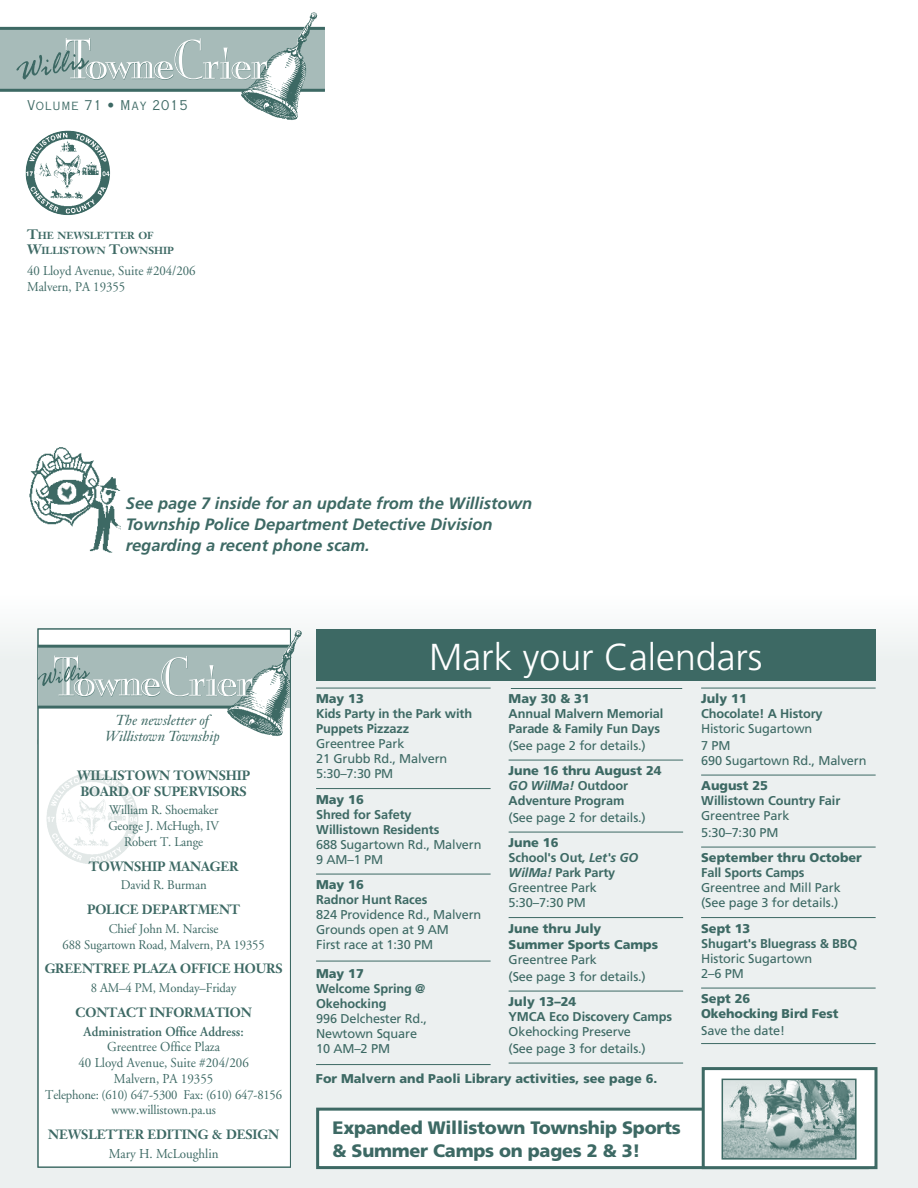
<style>
.page{position:relative;width:918px;height:1188px;background:#fff}
.page>*{position:absolute;margin:0;border:0;box-sizing:border-box;transform-origin:0 0}
.t1{font:58.05px "Burlington Plain";letter-spacing:-.035em;color:#fff}
.t2{font:57.15px "Burlington Plain";letter-spacing:-.035em;color:#fff}
.t3{font:300 37.5px "Frutiger";color:#fff}
.t4{font:900 18px/22.5px "Frutiger";letter-spacing:-.015em;color:#3d6964}
.t5{font:italic 700 16.5px/21px "Frutiger";color:#3d6964}
.t6{font:italic 14.25px/16.2px "Janson Text";letter-spacing:-.005em;color:#3d6964;text-align:center}
.t7{font:13.65px/15.8px "Adobe Garamond";color:#3d6964;text-align:center;scale:.95 1}
.t8{font:600 13.65px "Adobe Garamond";color:#3d6964;scale:.95 1}
.t9{font:13.5px/16.5px "Adobe Garamond";color:#3d6964;scale:.95 1}
.t10{font:13.5px "Copperplate Twenty Nine AB";letter-spacing:.06em;color:#3d6964}
.t11{font:13.35px/15.8px "Adobe Garamond";letter-spacing:-.01em;color:#3d6964;text-align:center;scale:.95 1}
.t12{font:700 13.35px/15.8px "Janson Text";letter-spacing:-.01em;color:#3d6964;scale:.95 1}
.t13{font:12.75px/15px "Frutiger";letter-spacing:-.01em;color:#3d6964}
.t14{font:700 12.75px/15px "Frutiger";letter-spacing:-.01em;color:#3d6964}
.t15{font:900 12.75px/16.5px "Frutiger";color:#3d6964}
.t16{font:700 10.2px/15px "Janson Text";letter-spacing:-.005em;color:#3d6964}
.s1{color:#638783}
.s2{font-size:13.5px}
.s3{font-weight:900}
.s4{font-style:italic}
.s5{font-weight:700}
.s6{font-weight:700;font-style:italic}
</style>
<div class="page">
<div style="left:0;top:633px;width:918px;height:555px;background:#ecf0f0"></div>
<div style="left:0;top:594px;width:918px;height:68px;background:#f9fbfb"></div>
<div style="left:316px;top:629px;width:560px;height:52px;background:#3d6964"></div>
<hr style="left:316px;top:688px;width:175px;height:1px;background:#3d6964">
<hr style="left:316px;top:788px;width:175px;height:1px;background:#3d6964">
<hr style="left:316px;top:874px;width:175px;height:1px;background:#3d6964">
<hr style="left:316px;top:961px;width:175px;height:1px;background:#3d6964">
<hr style="left:316px;top:1064px;width:175px;height:1px;background:#3d6964">
<hr style="left:509px;top:760px;width:174px;height:1px;background:#3d6964">
<hr style="left:509px;top:832px;width:174px;height:1px;background:#3d6964">
<hr style="left:509px;top:917px;width:174px;height:1px;background:#3d6964">
<hr style="left:509px;top:991px;width:174px;height:1px;background:#3d6964">
<hr style="left:509px;top:1063px;width:174px;height:1px;background:#3d6964">
<hr style="left:701px;top:688px;width:175px;height:1px;background:#3d6964">
<hr style="left:701px;top:775px;width:175px;height:1px;background:#3d6964">
<hr style="left:701px;top:847px;width:175px;height:1px;background:#3d6964">
<hr style="left:701px;top:917px;width:175px;height:1px;background:#3d6964">
<hr style="left:701px;top:988px;width:175px;height:1px;background:#3d6964">
<hr style="left:701px;top:1043px;width:175px;height:1px;background:#3d6964">
<div style="left:0;top:28px;width:325px;height:63px;background:#a7bbb9"></div>
<hr style="left:0;top:27px;width:325px;height:3px;background:#3d6964">
<hr style="left:0;top:89px;width:254px;height:3px;background:#3d6964">
<hr style="left:290px;top:89px;width:35px;height:3px;background:#3d6964">
<img style="left:240px;top:12px;width:80px;height:108px">
<svg style="left:16px;top:51px;width:73px;height:29px"></svg>
<img style="left:26px;top:131px;width:84px;height:84px;border-radius:41px">
<div style="left:38px;top:629px;width:253px;height:539px;background:#fff"></div>
<div style="left:38px;top:646px;width:252px;height:62px;background:#a7bbb9"></div>
<hr style="left:38px;top:645px;width:252px;height:3px;background:#3d6964">
<hr style="left:38px;top:706px;width:200px;height:3px;background:#3d6964">
<img style="left:226px;top:629px;width:77px;height:109px">
<svg style="left:38px;top:665px;width:52px;height:21px"></svg>
<img style="left:46px;top:772px;width:92px;height:93px;border-radius:45px">
<img style="left:29px;top:447px;width:92px;height:106px">
<img style="left:60px;top:485px;width:15px;height:16px">
<div style="left:316px;top:1108px;width:553px;height:61px;background:#fff;border:3px solid #3d6964"></div>
<div style="left:703px;top:1069px;width:173px;height:99px;background:#fff"></div>
<div style="left:702px;top:1067px;width:176px;height:102px;border:3px solid #3d6964"></div>
<img style="left:725px;top:1082px;width:129px;height:75px">
<div style="left:722px;top:1079px;width:135px;height:81px;border:2px solid #3d6964"></div>
<hr style="left:511px;top:688px;width:171px;height:1px;background:#3d6964">
<h1 class="t1" style="left:65px;top:24px;width:205px">Towne <span class="s1">Crier</span></h1>
<p class="t10" style="left:27px;top:97px;width:162px">Volume 71 • May 2015</p>
<p class="t16" style="left:27px;top:228px;width:148px"><span class="s2">T</span>HE NEWSLETTER OF<br><span class="s2">W</span>ILLISTOWN <span class="s2">T</span>OWNSHIP</p>
<p class="t9" style="left:27px;top:263px;width:179px">40 Lloyd Avenue, Suite #204/206<br>Malvern, PA 19355</p>
<p class="t5" style="left:126px;top:493px;width:408px">See page 7 inside for an update from the Willistown<br>Township Police Department Detective Division regarding a recent phone scam.</p>
<h2 class="t2" style="left:53px;top:642px;width:201px">Towne <span class="s1">Crier</span></h2>
<p class="t6" style="left:105px;top:712px;width:116px">The newsletter of<br>Willistown Township</p>
<p class="t12" style="left:77px;top:767px;width:184px">WILLISTOWN TOWNSHIP<br>BOARD OF SUPERVISORS</p>
<p class="t11" style="left:108px;top:803px;width:118px">William R. Shoemaker<br>George J. McHugh, IV<br>Robert T. Lange</p>
<p class="t12" style="left:89px;top:858px;width:159px">TOWNSHIP MANAGER</p>
<p class="t11" style="left:121px;top:878px;width:92px">David R. Burman</p>
<p class="t12" style="left:87px;top:902px;width:163px">POLICE DEPARTMENT</p>
<p class="t11" style="left:63px;top:921px;width:214px">Chief John M. Narcise<br>688 Sugartown Road, Malvern, PA 19355</p>
<p class="t12" style="left:45px;top:961px;width:252px">GREENTREE PLAZA OFFICE HOURS</p>
<p class="t11" style="left:91px;top:980px;width:155px">8 AM–4 PM, Monday–Friday</p>
<p class="t12" style="left:76px;top:1004px;width:187px">CONTACT INFORMATION</p>
<p class="t8" style="left:84px;top:1024px;width:170px">Administration Office Address:</p>
<p class="t7" style="left:78px;top:1040px;width:181px">Greentree Office Plaza<br>40 Lloyd Avenue, Suite #204/206<br>Malvern, PA 19355</p>
<p class="t11" style="left:45px;top:1087px;width:251px">Telephone: (610) 647-5300 Fax: (610) 647-8156 www.willistown.pa.us</p>
<p class="t12" style="left:48px;top:1127px;width:245px">NEWSLETTER EDITING &amp; DESIGN</p>
<p class="t7" style="left:109px;top:1146px;width:117px">Mary H. McLoughlin</p>
<h3 class="t3" style="left:429px;top:636px;width:335px">Mark your Calendars</h3>
<p class="t15" style="left:316px;top:691px;width:49px">May 13</p>
<p class="t14" style="left:316px;top:706px;width:158px">Kids Party in the Park with<br>Puppets Pizzazz</p>
<p class="t13" style="left:316px;top:736px;width:133px">Greentree Park<br>21 Grubb Rd., Malvern<br>5:30–7:30 PM</p>
<p class="t15" style="left:316px;top:791px;width:49px">May 16</p>
<p class="t14" style="left:316px;top:807px;width:125px">Shred for Safety<br>Willistown Residents</p>
<p class="t13" style="left:316px;top:837px;width:167px">688 Sugartown Rd., Malvern<br>9 AM–1 PM</p>
<p class="t15" style="left:316px;top:876px;width:49px">May 16</p>
<p class="t14" style="left:316px;top:892px;width:113px">Radnor Hunt Races</p>
<p class="t13" style="left:316px;top:907px;width:167px">824 Providence Rd., Malvern<br>Grounds open at 9 AM<br>First race at 1:30 PM</p>
<p class="t15" style="left:316px;top:965px;width:49px">May 17</p>
<p class="t14" style="left:316px;top:981px;width:111px">Welcome Spring @<br>Okehocking</p>
<p class="t13" style="left:316px;top:1011px;width:113px">996 Delchester Rd.,<br>Newtown Square<br>10 AM–2 PM</p>
<p class="t15" style="left:509px;top:691px;width:83px">May 30 &amp; 31</p>
<p class="t14" style="left:509px;top:706px;width:156px">Annual Malvern Memorial<br>Parade &amp; Family Fun Days</p>
<p class="t13" style="left:509px;top:738px;width:139px">(See page 2 for details.)</p>
<p class="t14" style="left:509px;top:763px;width:155px"><span class="s3">June 16 thru August 24<br></span><span class="s4">GO WilMa!</span> Outdoor<br>Adventure Program</p>
<p class="t13" style="left:509px;top:810px;width:139px">(See page 2 for details.)</p>
<p class="t13" style="left:509px;top:835px;width:131px"><span class="s3">June 16<br></span><span class="s5">School's Out</span><span class="s6">, Let's GO<br>WilMa!</span> <span class="s5">Park Party<br></span>Greentree Park<br>5:30–7:30 PM</p>
<p class="t15" style="left:509px;top:920px;width:151px">June thru July<br>Summer Sports Camps</p>
<p class="t13" style="left:509px;top:952px;width:139px;line-height:16.5px">Greentree Park<br>(See page 3 for details.)</p>
<p class="t15" style="left:509px;top:993px;width:69px">July 13–24</p>
<p class="t14" style="left:509px;top:1009px;width:165px">YMCA Eco Discovery Camps</p>
<p class="t13" style="left:509px;top:1024px;width:139px;line-height:16.5px">Okehocking Preserve (See page 3 for details.)</p>
<p class="t15" style="left:316px;top:1070px;width:343px">For Malvern and Paoli Library activities, see page 6.</p>
<h3 class="t4" style="left:333px;top:1116px;width:350px">Expanded Willistown Township Sports &amp; Summer Camps on pages 2 &amp; 3!</h3>
<p class="t15" style="left:701px;top:691px;width:47px">July 11</p>
<p class="t14" style="left:701px;top:706px;width:123px">Chocolate! A History</p>
<p class="t13" style="left:701px;top:721px;width:113px;line-height:16.5px">Historic Sugartown<br>7 PM</p>
<p class="t13" style="left:701px;top:753px;width:167px">690 Sugartown Rd., Malvern</p>
<p class="t15" style="left:701px;top:778px;width:68px">August 25</p>
<p class="t14" style="left:701px;top:793px;width:141px">Willistown Country Fair</p>
<p class="t13" style="left:701px;top:808px;width:90px;line-height:16.5px">Greentree Park<br>5:30–7:30 PM</p>
<p class="t15" style="left:701px;top:849px;width:162px">September thru October</p>
<p class="t14" style="left:701px;top:865px;width:105px">Fall Sports Camps</p>
<p class="t13" style="left:701px;top:880px;width:141px">Greentree and Mill Park (See page 3 for details.)</p>
<p class="t15" style="left:701px;top:920px;width:51px">Sept 13</p>
<p class="t14" style="left:701px;top:936px;width:158px">Shugart's Bluegrass &amp; BBQ</p>
<p class="t13" style="left:701px;top:951px;width:113px">Historic Sugartown<br>2–6 PM</p>
<p class="t15" style="left:701px;top:991px;width:139px;line-height:15px">Sept 26<br>Okehocking Bird Fest</p>
<p class="t13" style="left:701px;top:1023px;width:86px">Save the date!</p>
</div>
